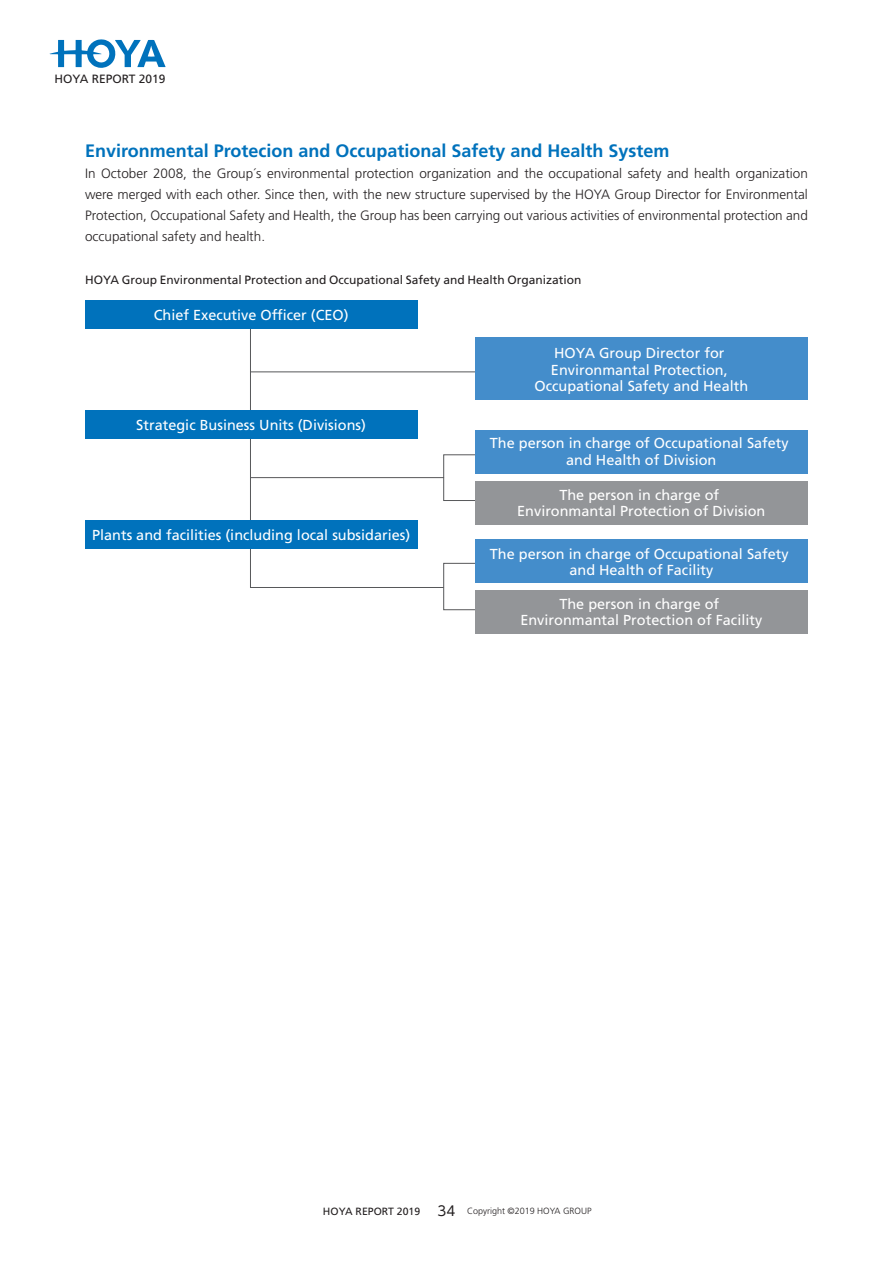
<style>
.page{position:relative;width:893px;height:1263px;background:#fff}
.page>*{position:absolute;margin:0;border:0;box-sizing:border-box;transform-origin:0 0}
.t1{font:700 18px "Frutiger LT Std";color:#0072bc}
.t2{font:14.4px/16.5px "Frutiger";color:#fff;text-align:center}
.t3{font:300 13.5px/21px "Frutiger LT Std";color:#231f20;text-align:justify}
.t4{font:13.5px "UD Shin Go Pro";color:#231f20}
.t5{font:12px "Frutiger LT Std";color:#231f20}
.t6{font:10.5px "Frutiger LT Std";color:#231f20}
.t7{font:300 9px "Frutiger LT Std";color:#231f20}
</style>
<div class="page">
<svg style="left:49px;top:39px;width:117px;height:29px"></svg>
<svg style="left:445px;top:454px;width:30px;height:47px"></svg>
<svg style="left:443px;top:563px;width:32px;height:47px"></svg>
<hr style="left:250px;top:371px;width:238px;height:1px;background:#57585a">
<svg style="left:250px;top:316px;width:195px;height:272px"></svg>
<div style="left:85px;top:300px;width:332px;height:29px;background:#0072bc"></div>
<div style="left:85px;top:410px;width:332px;height:29px;background:#0072bc"></div>
<div style="left:475px;top:430px;width:332px;height:44px;background:#448dcb"></div>
<div style="left:475px;top:481px;width:332px;height:43px;background:#939598"></div>
<div style="left:475px;top:539px;width:332px;height:44px;background:#448dcb"></div>
<div style="left:475px;top:590px;width:332px;height:43px;background:#939598"></div>
<div style="left:475px;top:337px;width:332px;height:63px;background:#448dcb"></div>
<div style="left:85px;top:520px;width:332px;height:29px;background:#0072bc"></div>
<p class="t5" style="left:54px;top:72px;width:113px">HOYA REPORT 2019</p>
<p class="t1" style="left:85px;top:141px;width:586px">Environmental Protecion and Occupational Safety and Health System</p>
<p class="t3" style="left:85px;top:163px;width:724px">In October 2008, the Group s´ environmental protection organization and the occupational safety and health organization were merged with each other. Since then, with the new structure supervised by the HOYA Group Director for Environmental Protection, Occupational Safety and Health, the Group has been carrying out various activities of environmental protection and occupational safety and health.</p>
<p class="t5" style="left:85px;top:273px;width:498px">HOYA Group Environmental Protection and Occupational Safety and Health Organization</p>
<p class="t2" style="left:154px;top:307px;width:196px">Chief Executive Officer (CEO(</p>
<p class="t2" style="left:136px;top:417px;width:231px">Strategic Business Units (Divisions(</p>
<p class="t2" style="left:92px;top:527px;width:320px">Plants and facilities (including local subsidaries(</p>
<p class="t2" style="left:534px;top:345px;width:215px">HOYA Group Director for<br>Environmantal Protection,<br>Occupational Safety and Health</p>
<p class="t2" style="left:490px;top:435px;width:300px">The person in charge of Occupational Safety and Health of Division</p>
<p class="t2" style="left:517px;top:486px;width:250px">The person in charge of<br>Environmantal Protection of Division</p>
<p class="t2" style="left:490px;top:545px;width:300px">The person in charge of Occupational Safety and Health of Facility</p>
<p class="t2" style="left:520px;top:595px;width:243px">The person in charge of<br>Environmantal Protection of Facility</p>
<p class="t6" style="left:323px;top:1205px;width:99px">HOYA REPORT 2019</p>
<p class="t4" style="left:438px;top:1200px;width:19px">34</p>
<p class="t7" style="left:467px;top:1206px;width:126px">Copyright ©2019 HOYA GROUP</p>
</div>
